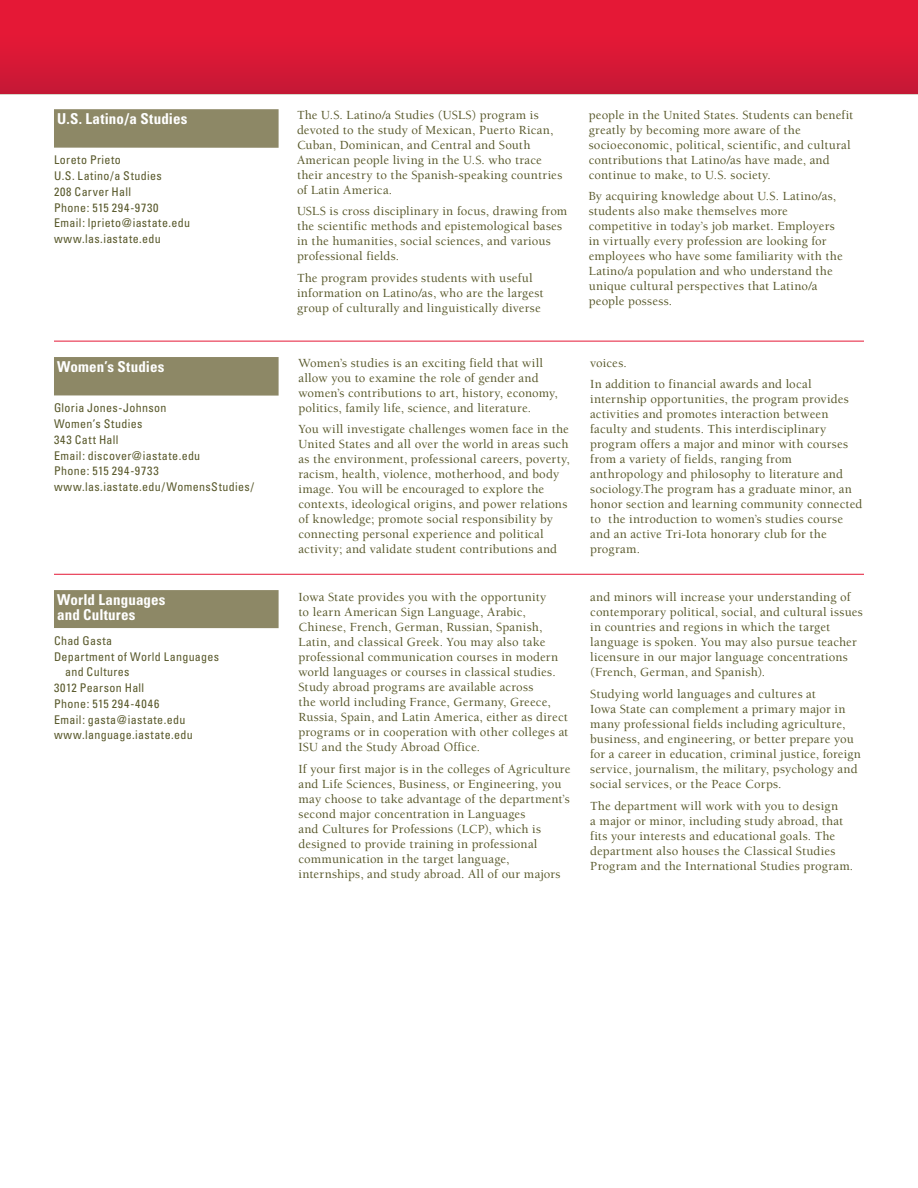
<style>
.page{position:relative;width:918px;height:1188px;background:#fff}
.page>*{position:absolute;margin:0;border:0;box-sizing:border-box;transform-origin:0 0}
.White_Header{font:700 condensed 15px/15px "Univers";letter-spacing:.01em;color:#fff}
.t1{font:500 12.75px/15px "Berkeley";letter-spacing:.015em;color:#58582a}
.Contact_Info_-_Major{font:condensed 12px "Univers";letter-spacing:.03em;color:#58582a}
</style>
<div class="page">
<div style="left:0;top:0;width:918px;height:94px;background:linear-gradient(to bottom,#ed1836,#ca1836)"></div>
<div style="left:54px;top:357px;width:225px;height:39px;background:#8d8866"></div>
<div style="left:54px;top:590px;width:225px;height:38px;background:#8d8866"></div>
<hr style="left:54px;top:574px;width:810px;height:1px;background:#e51836">
<div style="left:54px;top:109px;width:225px;height:39px;background:#8d8866"></div>
<hr style="left:54px;top:341px;width:810px;height:1px;background:#e51836">
<p class="White_Header" style="left:57px;top:111px;width:132px">U.S. Latino/a Studies</p>
<p class="Contact_Info_-_Major" style="left:54px;top:153px;width:68px">Loreto Prieto</p>
<p class="Contact_Info_-_Major" style="left:54px;top:168px;width:109px">U.S. Latino/a Studies</p>
<p class="Contact_Info_-_Major" style="left:54px;top:184px;width:79px">208 Carver Hall</p>
<p class="Contact_Info_-_Major" style="left:54px;top:200px;width:106px">Phone: 515 294-9730</p>
<p class="Contact_Info_-_Major" style="left:54px;top:216px;width:138px">Email: lprieto@iastate.edu</p>
<p class="Contact_Info_-_Major" style="left:54px;top:231px;width:108px">www.las.iastate.edu</p>
<p class="White_Header" style="left:57px;top:359px;width:109px">Women’s Studies</p>
<p class="Contact_Info_-_Major" style="left:54px;top:400px;width:114px">Gloria Jones-Johnson</p>
<p class="Contact_Info_-_Major" style="left:54px;top:416px;width:90px">Women’s Studies</p>
<p class="Contact_Info_-_Major" style="left:54px;top:432px;width:66px">343 Catt Hall</p>
<p class="Contact_Info_-_Major" style="left:54px;top:448px;width:148px">Email: discover@iastate.edu</p>
<p class="Contact_Info_-_Major" style="left:54px;top:463px;width:106px">Phone: 515 294-9733</p>
<p class="Contact_Info_-_Major" style="left:54px;top:479px;width:202px">www.las.iastate.edu/WomensStudies/</p>
<p class="White_Header" style="left:57px;top:592px;width:110px">World Languages and Cultures</p>
<p class="Contact_Info_-_Major" style="left:54px;top:633px;width:60px">Chad Gasta</p>
<p class="Contact_Info_-_Major" style="left:54px;top:649px;width:167px">Department of World Languages</p>
<p class="Contact_Info_-_Major" style="left:65px;top:665px;width:66px">and Cultures</p>
<p class="Contact_Info_-_Major" style="left:54px;top:680px;width:92px">3012 Pearson Hall</p>
<p class="Contact_Info_-_Major" style="left:54px;top:696px;width:107px">Phone: 515 294-4046</p>
<p class="Contact_Info_-_Major" style="left:54px;top:712px;width:133px">Email: gasta@iastate.edu</p>
<p class="Contact_Info_-_Major" style="left:54px;top:728px;width:140px">www.language.iastate.edu</p>
<p class="t1" style="left:297px;top:107px;width:267px">The U.S. Latino/a Studies (USLS) program is devoted to the study of Mexican, Puerto Rican, Cuban, Dominican, and Central and South American people living in the U.S. who trace their ancestry to the Spanish-speaking countries of Latin America.</p>
<p class="t1" style="left:297px;top:204px;width:272px">USLS is cross disciplinary in focus, drawing from the scientific methods and epistemological bases in the humanities, social sciences, and various professional fields.</p>
<p class="t1" style="left:297px;top:271px;width:248px">The program provides students with useful information on Latino/as, who are the largest group of culturally and linguistically diverse</p>
<p class="t1" style="left:298px;top:355px;width:261px">Women’s studies is an exciting field that will allow you to examine the role of gender and women’s contributions to art, history, economy, politics, family life, science, and literature.</p>
<p class="t1" style="left:298px;top:422px;width:273px">You will investigate challenges women face in the United States and all over the world in areas such as the environment, professional careers, poverty, racism, health, violence, motherhood, and body image. You will be encouraged to explore the contexts, ideological origins, and power relations of knowledge; promote social responsibility by connecting personal experience and political activity; and validate student contributions and</p>
<p class="t1" style="left:298px;top:590px;width:271px">Iowa State provides you with the opportunity<br>to learn American Sign Language, Arabic, Chinese, French, German, Russian, Spanish, Latin, and classical Greek. You may also take professional communication courses in modern world languages or courses in classical studies.<br>Study abroad programs are available across<br>the world including France, Germany, Greece, Russia, Spain, and Latin America, either as direct programs or in cooperation with other colleges at ISU and the Study Abroad Office.</p>
<p class="t1" style="left:298px;top:762px;width:273px">If your first major is in the colleges of Agriculture and Life Sciences, Business, or Engineering, you may choose to take advantage of the department’s second major concentration in Languages<br>and Cultures for Professions (LCP), which is designed to provide training in professional communication in the target language, internships, and study abroad. All of our majors</p>
<p class="t1" style="left:589px;top:107px;width:266px">people in the United States. Students can benefit greatly by becoming more aware of the socioeconomic, political, scientific, and cultural contributions that Latino/as have made, and continue to make, to U.S. society.</p>
<p class="t1" style="left:589px;top:189px;width:256px">By acquiring knowledge about U.S. Latino/as, students also make themselves more competitive in today’s job market. Employers in virtually every profession are looking for employees who have some familiarity with the Latino/a population and who understand the unique cultural perspectives that Latino/a people possess.</p>
<p class="t1" style="left:590px;top:355px;width:38px">voices.</p>
<p class="t1" style="left:590px;top:377px;width:274px">In addition to financial awards and local internship opportunities, the program provides activities and promotes interaction between faculty and students. This interdisciplinary program offers a major and minor with courses from a variety of fields, ranging from anthropology and philosophy to literature and sociology.The program has a graduate minor, an honor section and learning community connected to the introduction to women’s studies course and an active Tri-Iota honorary club for the program.</p>
<p class="t1" style="left:590px;top:590px;width:274px">and minors will increase your understanding of contemporary political, social, and cultural issues in countries and regions in which the target language is spoken. You may also pursue teacher licensure in our major language concentrations (French, German, and Spanish).</p>
<p class="t1" style="left:590px;top:687px;width:272px">Studying world languages and cultures at<br>Iowa State can complement a primary major in many professional fields including agriculture, business, and engineering, or better prepare you for a career in education, criminal justice, foreign service, journalism, the military, psychology and social services, or the Peace Corps.</p>
<p class="t1" style="left:590px;top:798px;width:265px">The department will work with you to design<br>a major or minor, including study abroad, that fits your interests and educational goals. The department also houses the Classical Studies Program and the International Studies program.</p>
</div>
